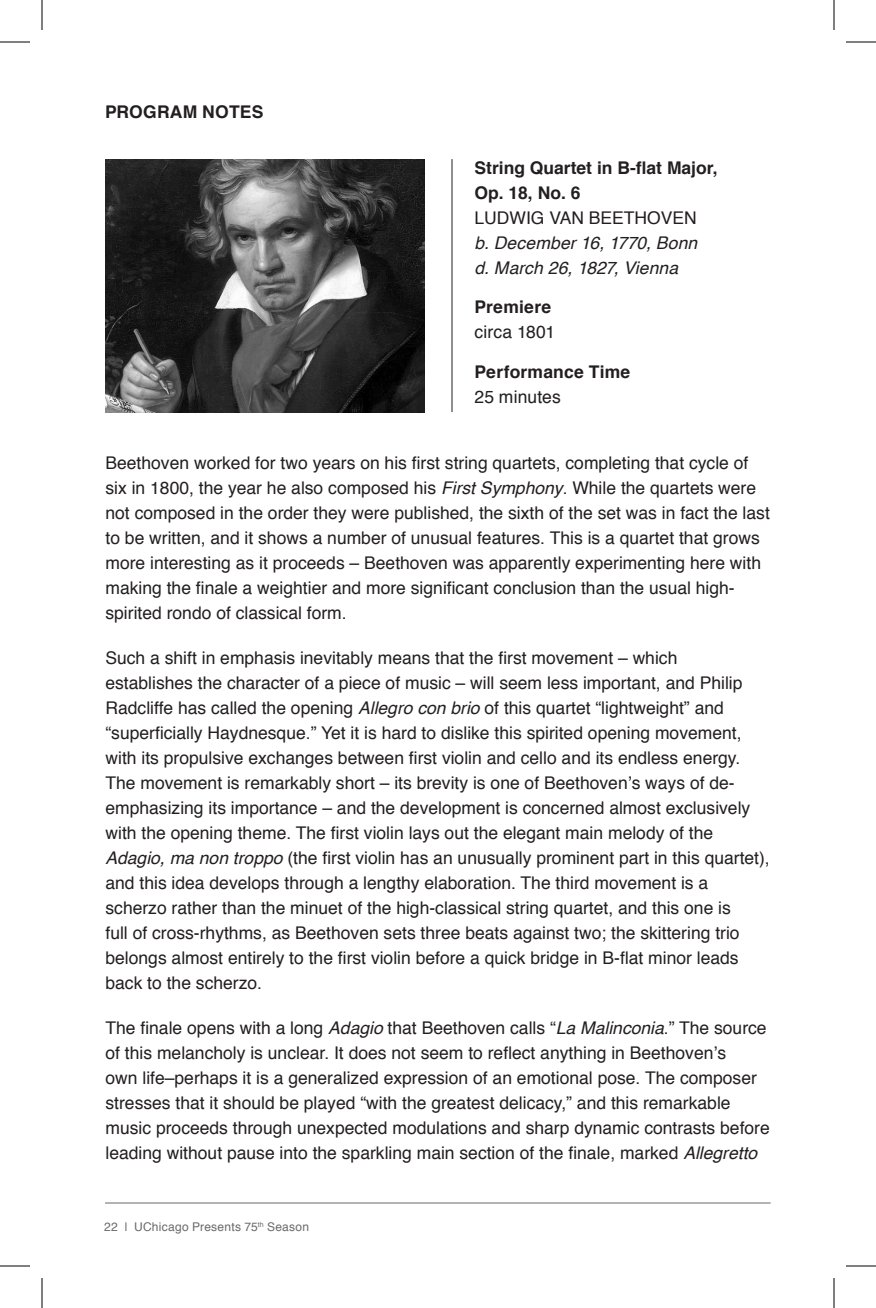
<style>
.page{position:relative;width:876px;height:1308px;background:#fff}
.page>*{position:absolute;margin:0;border:0;box-sizing:border-box;transform-origin:0 0}
.Body_Copy{font:17.6px/25px "Helvetica";color:#231f20}
.Body_Copy-2{font:italic 17.6px/25px "Helvetica";letter-spacing:.01em;color:#231f20}
.Body_Copy-3{font:700 17.6px/25px "Helvetica";letter-spacing:.01em;color:#231f20}
.t1{font:12px "Helvetica";letter-spacing:.02em;color:#69696c}
.s1{font-weight:700;font-style:normal}
.s2{font-style:normal}
.s3{font-weight:700}
.s4{font-weight:400}
.s5{font-style:italic}
</style>
<div class="page">
<hr style="left:105px;top:1203px;width:666px;height:1px;background:#69696c">
<img style="left:106px;top:159px;width:319px;height:254px">
<hr style="left:452px;top:159px;width:1px;height:253px;background:#231f20">
<hr style="left:0;top:42px;width:30px;height:1px;background:#000">
<hr style="left:846px;top:42px;width:30px;height:1px;background:#000">
<hr style="left:0;top:1266px;width:30px;height:1px;background:#000">
<hr style="left:846px;top:1266px;width:30px;height:1px;background:#000">
<hr style="left:42px;top:0;width:1px;height:30px;background:#000">
<hr style="left:42px;top:1278px;width:1px;height:30px;background:#000">
<hr style="left:834px;top:0;width:1px;height:30px;background:#000">
<hr style="left:834px;top:1278px;width:1px;height:30px;background:#000">
<p class="Body_Copy-3" style="left:105px;top:99px;width:160px">PROGRAM NOTES</p>
<p class="Body_Copy-2" style="left:474px;top:156px;width:245px"><span class="s1">String Quartet in B-flat Major,<br>Op. 18, No. 6<br></span><span class="s2">LUDWIG VAN BEETHOVEN<br></span>b. December 16, 1770, Bonn<br>d. March 26, 1827, Vienna</p>
<p class="Body_Copy" style="left:474px;top:294px;width:82px"><span class="s3">Premiere </span>circa 1801</p>
<p class="Body_Copy-3" style="left:474px;top:358px;width:157px">Performance Time<br><span class="s4">25 minutes</span></p>
<p class="Body_Copy" style="left:106px;top:450px;width:666px">Beethoven worked for two years on his first string quartets, completing that cycle of six in 1800, the year he also composed his <span class="s5">First Symphony</span>. While the quartets were not composed in the order they were published, the sixth of the set was in fact the last to be written, and it shows a number of unusual features. This is a quartet that grows more interesting as it proceeds – Beethoven was apparently experimenting here with making the finale a weightier and more significant conclusion than the usual high&shy;spirited rondo of classical form.</p>
<p class="Body_Copy" style="left:106px;top:645px;width:666px">Such a shift in emphasis inevitably means that the first movement – which<br>establishes the character of a piece of music – will seem less important, and Philip Radcliffe has called the opening <span class="s5">Allegro con brio</span> of this quartet “lightweight” and “superficially Haydnesque.” Yet it is hard to dislike this spirited opening movement, with its propulsive exchanges between first violin and cello and its endless energy.<br>The movement is remarkably short – its brevity is one of Beethoven’s ways of de&shy;emphasizing its importance – and the development is concerned almost exclusively with the opening theme. The first violin lays out the elegant main melody of the <span class="s5">Adagio, ma non troppo</span> (the first violin has an unusually prominent part in this quartet), and this idea develops through a lengthy elaboration. The third movement is a scherzo rather than the minuet of the high-classical string quartet, and this one is<br>full of cross-rhythms, as Beethoven sets three beats against two; the skittering trio belongs almost entirely to the first violin before a quick bridge in B-flat minor leads back to the scherzo.</p>
<p class="Body_Copy" style="left:106px;top:1015px;width:666px">The finale opens with a long <span class="s5">Adagio</span> that Beethoven calls “<span class="s5">La Malinconia</span>.” The source of this melancholy is unclear. It does not seem to reflect anything in Beethoven’s<br>own life–perhaps it is a generalized expression of an emotional pose. The composer stresses that it should be played “with the greatest delicacy,” and this remarkable music proceeds through unexpected modulations and sharp dynamic contrasts before leading without pause into the sparkling main section of the finale, marked <span class="s5">Allegretto</span></p>
<p class="t1" style="left:104px;top:1216px;width:207px">22 | UChicago Presents 75<sup>th</sup> Season</p>
</div>
